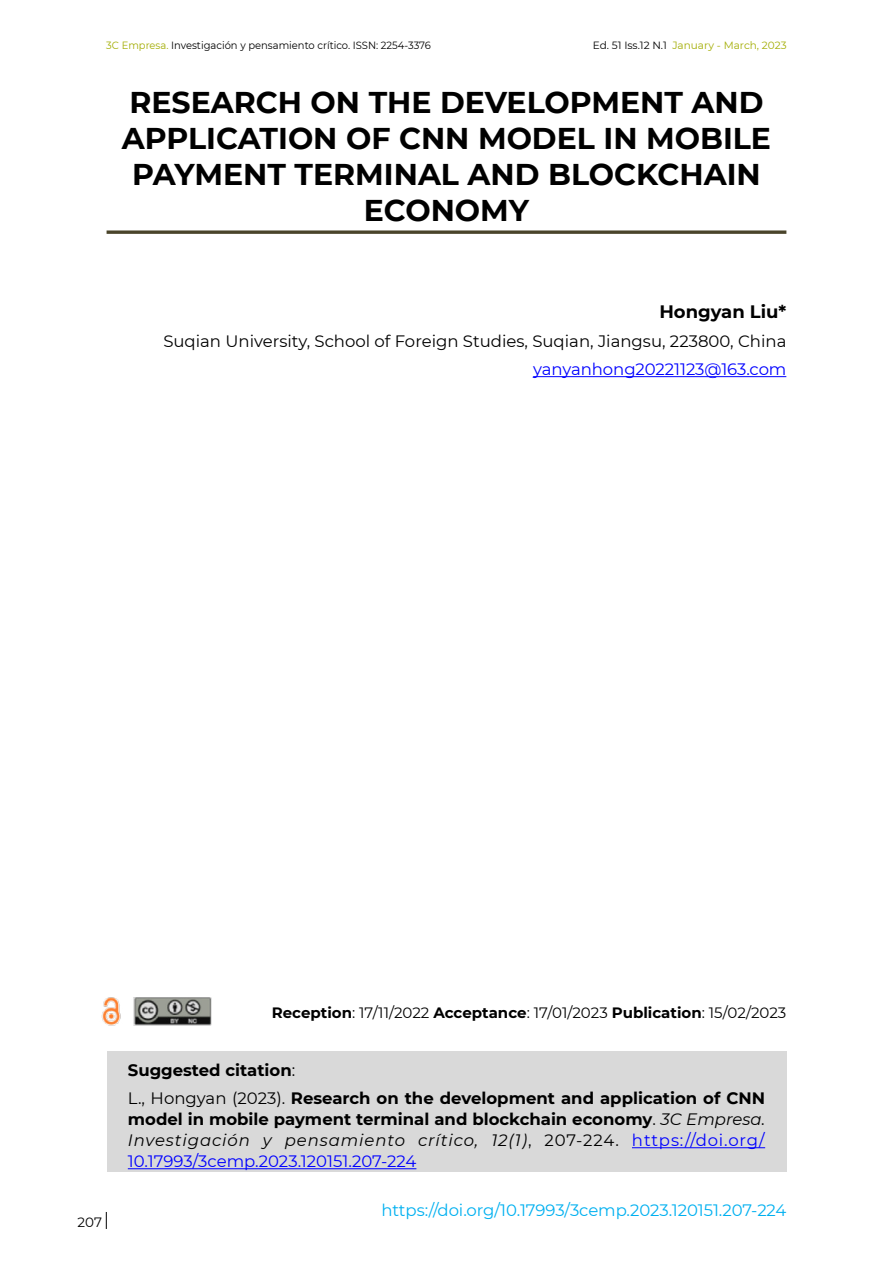
<style>
.page{position:relative;width:893px;height:1263px;background:#fff}
.page>*{position:absolute;margin:0;border:0;box-sizing:border-box;transform-origin:0 0}
.t1{font:700 30px/36px "Montserrat";color:#000;text-align:center}
.t2{font:700 18px "Montserrat";color:#000}
.t3{font:16.5px/21px "Montserrat";letter-spacing:-.005em;color:#00f;text-align:justify}
.t4{font:700 16.5px/28.5px "Montserrat";color:#000}
.t5{font:16.5px "Montserrat";color:#000}
.t6{font:16.5px "Montserrat";letter-spacing:-.005em;color:#00b0f0}
.t7{font:15px "Montserrat";color:#000}
.t8{font:13.5px "Montserrat";color:#000}
.t9{font:10.5px "Montserrat";color:#000;scale:.95 1}
.t10{font:10.5px "Montserrat";color:#a3ad03}
.s1{color:#a3ad03}
.s2{color:#000}
.s3{font-weight:700}
.s4{font-weight:400}
.s5{font-weight:700;color:#000}
.s6{font-style:italic;color:#000}
</style>
<div class="page">
<div style="left:107px;top:1051px;width:679px;height:120px;background:#d9d9d9"></div>
<hr style="left:533px;top:376px;width:253px;height:1px;background:#00f">
<hr style="left:632px;top:1147px;width:133px;height:1px;background:#00f">
<hr style="left:128px;top:1168px;width:288px;height:1px;background:#00f">
<svg style="left:107px;top:230px;width:679px;height:4px;background:#65604a"></svg>
<img style="left:101px;top:997px;width:111px;height:29px">
<svg style="left:106px;top:1212px;width:1px;height:17px"></svg>
<p class="t9" style="left:106px;top:38px;width:343px"><span class="s1">3C Empresa.</span> Investigación y pensamiento crítico. ISSN: 2254-3376</p>
<p class="t10" style="left:593px;top:38px;width:195px"><span class="s2">Ed. 51 Iss.12 N.1</span> January - March, 2023</p>
<h1 class="t1" style="left:122px;top:83px;width:651px">RESEARCH ON THE DEVELOPMENT AND<br>APPLICATION OF CNN MODEL IN MOBILE<br>PAYMENT TERMINAL AND BLOCKCHAIN<br>ECONOMY</h1>
<p class="t2" style="left:659px;top:298px;width:129px">Hongyan Liu*</p>
<p class="t5" style="left:163px;top:329px;width:625px">Suqian University, School of Foreign Studies, Suqian, Jiangsu, 223800, China</p>
<p class="t3" style="left:533px;top:358px;width:255px">yanyanhong20221123@163.com</p>
<p class="t8" style="left:78px;top:1213px;width:26px">207</p>
<p class="t7" style="left:272px;top:1002px;width:516px"><span class="s3">Reception</span>: 17/11/2022 <span class="s3">Acceptance</span>: 17/01/2023 <span class="s3">Publication</span>: 15/02/2023</p>
<p class="t4" style="left:128px;top:1055px;width:639px">Suggested citation<span class="s4">:<br>L., Hongyan (2023).</span> Research on the development and application of CNN</p>
<p class="t3" style="left:128px;top:1108px;width:639px"><span class="s5">model in mobile payment terminal and blockchain economy</span><span class="s2">.</span> <span class="s6">3C Empresa.<br>Investigación y pensamiento crítico, 12(1)</span><span class="s2">, 207-224.</span> https://doi.org/ 10.17993/3cemp.2023.120151.207-224</p>
<p class="t6" style="left:381px;top:1199px;width:406px">https://doi.org/10.17993/3cemp.2023.120151.207-224</p>
</div>
